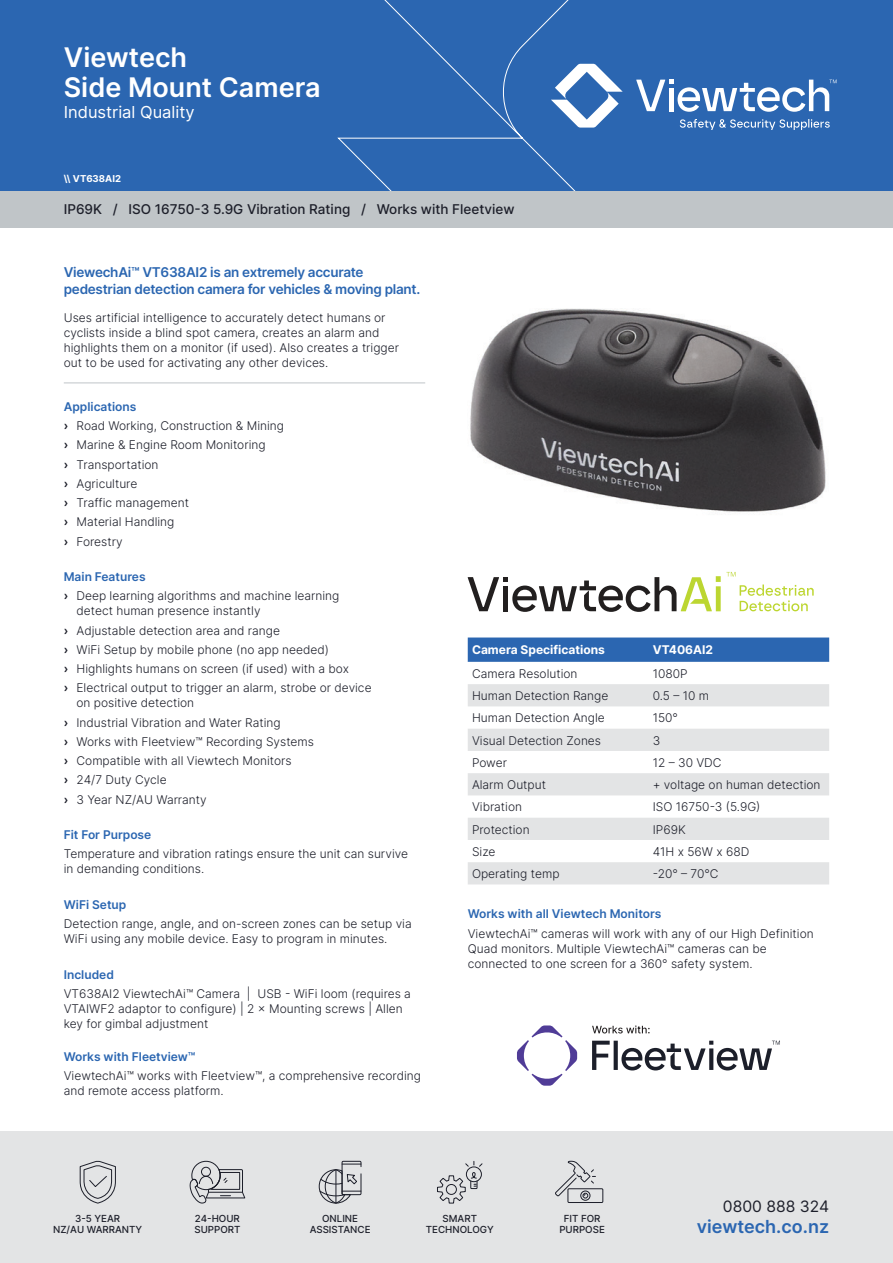
<style>
.page{position:relative;width:893px;height:1263px;background:#fff}
.page>*{position:absolute;margin:0;border:0;box-sizing:border-box;transform-origin:0 0}
.Product_Heading{font:600 27px/30px "Inter";color:#fff}
.t1{font:600 18px "Inter";color:#2b66b1}
.Product_Sub{font:16.5px "Inter";color:#fff}
.t2{font:15.75px "Inter";color:#1d1f2a}
.Intro{font:600 13.5px/17.2px "Inter";letter-spacing:-.02em;color:#2b66b1}
.Features_Bar{font:500 13.5px "Inter";color:#1d1f2a}
.Intro_Body{font:300 12px/15px "Inter";color:#1d1f2a}
.Features_Body{font:300 12px/15px "Inter";color:#1d1f2a}
.Features_Body-2{font:600 12px "Inter";color:#2b66b1}
.Features_Sub_Head{font:600 12px "Inter";color:#2b66b1}
.Table_Heading{font:700 12px "Inter";color:#fff}
.t3{font:500 9.75px/11.2px "Inter";color:#1d1f2a;text-align:center}
.Product_Code{font:700 9.45px "Inter";color:#fff}
.s1{font-weight:600}
</style>
<div class="page">
<div style="left:0;top:0;width:893px;height:191px;background:#2b66b1"></div>
<svg style="left:337px;top:0;width:500px;height:191px"></svg>
<svg style="left:551px;top:64px;width:72px;height:64px"></svg>
<svg style="left:636px;top:80px;width:201px;height:32px"></svg>
<svg style="left:680px;top:119px;width:150px;height:11px"></svg>
<div style="left:0;top:191px;width:893px;height:36px;background:#c0c5c8"></div>
<div style="left:0;top:1131px;width:893px;height:132px;background:#e3e4e5"></div>
<svg style="left:79px;top:1160px;width:37px;height:44px"></svg>
<svg style="left:190px;top:1160px;width:56px;height:44px"></svg>
<div style="left:342px;top:1161px;width:19px;height:34px;border:1px solid #1d1f2a"></div>
<svg style="left:318px;top:1164px;width:44px;height:40px"></svg>
<svg style="left:437px;top:1161px;width:46px;height:43px"></svg>
<svg style="left:555px;top:1160px;width:49px;height:43px"></svg>
<hr style="left:64px;top:383px;width:361px;height:1px;background:#c0c5c8">
<img style="left:470px;top:308px;width:356px;height:204px">
<svg style="left:468px;top:637px;width:361px;height:25px;background:#306ab3"></svg>
<svg style="left:468px;top:684px;width:361px;height:200px;fill:#e3e4e5"></svg>
<svg style="left:468px;top:572px;width:346px;height:40px"></svg>
<svg style="left:592px;top:1041px;width:188px;height:29px"></svg>
<svg style="left:592px;top:1025px;width:58px;height:8px"></svg>
<svg style="left:517px;top:1025px;width:60px;height:61px"></svg>
<p class="Product_Heading" style="left:64px;top:41px;width:258px">Viewtech<br>Side Mount Camera</p>
<p class="Product_Sub" style="left:64px;top:100px;width:132px">Industrial Quality</p>
<p class="Product_Code" style="left:64px;top:171px;width:59px">\\ VT638AI2</p>
<p class="Features_Bar" style="left:64px;top:200px;width:452px">IP69K / ISO 16750-3 5.9G Vibration Rating / Works with Fleetview</p>
<p class="Intro" style="left:64px;top:263px;width:358px">ViewechAi™ VT638AI2 is an extremely accurate pedestrian detection camera for vehicles &amp; moving plant.</p>
<p class="Intro_Body" style="left:64px;top:310px;width:337px">Uses artificial intelligence to accurately detect humans or cyclists inside a blind spot camera, creates an alarm and highlights them on a monitor (if used). Also creates a trigger out to be used for activating any other devices.</p>
<p class="Features_Sub_Head" style="left:64px;top:398px;width:74px">Applications</p>
<p class="Intro_Body" style="left:64px;top:418px;width:222px"><span class="s1">›</span> Road Working, Construction &amp; Mining</p>
<p class="Intro_Body" style="left:64px;top:437px;width:203px"><span class="s1">›</span> Marine &amp; Engine Room Monitoring</p>
<p class="Intro_Body" style="left:64px;top:456px;width:96px"><span class="s1">›</span> Transportation</p>
<p class="Intro_Body" style="left:64px;top:476px;width:75px"><span class="s1">›</span> Agriculture</p>
<p class="Intro_Body" style="left:64px;top:495px;width:127px"><span class="s1">›</span> Traffic management</p>
<p class="Intro_Body" style="left:64px;top:514px;width:112px"><span class="s1">›</span> Material Handling</p>
<p class="Intro_Body" style="left:64px;top:533px;width:60px"><span class="s1">›</span> Forestry</p>
<p class="Features_Body-2" style="left:64px;top:568px;width:83px">Main Features</p>
<p class="Intro_Body" style="left:77px;top:588px;width:264px;text-indent:-13px"><span class="s1">›</span> Deep learning algorithms and machine learning detect human presence instantly</p>
<p class="Intro_Body" style="left:64px;top:622px;width:218px"><span class="s1">›</span> Adjustable detection area and range</p>
<p class="Intro_Body" style="left:64px;top:642px;width:267px"><span class="s1">›</span> WiFi Setup by mobile phone (no app needed)</p>
<p class="Intro_Body" style="left:64px;top:661px;width:287px"><span class="s1">›</span> Highlights humans on screen (if used) with a box</p>
<p class="Intro_Body" style="left:77px;top:680px;width:297px;text-indent:-13px"><span class="s1">›</span> Electrical output to trigger an alarm, strobe or device on positive detection</p>
<p class="Intro_Body" style="left:64px;top:714px;width:218px"><span class="s1">›</span> Industrial Vibration and Water Rating</p>
<p class="Intro_Body" style="left:64px;top:734px;width:252px"><span class="s1">›</span> Works with Fleetview™ Recording Systems</p>
<p class="Intro_Body" style="left:64px;top:753px;width:229px"><span class="s1">›</span> Compatible with all Viewtech Monitors</p>
<p class="Intro_Body" style="left:64px;top:772px;width:104px"><span class="s1">›</span> 24/7 Duty Cycle</p>
<p class="Intro_Body" style="left:64px;top:791px;width:144px"><span class="s1">›</span> 3 Year NZ/AU Warranty</p>
<p class="Features_Body-2" style="left:64px;top:826px;width:89px">Fit For Purpose</p>
<p class="Features_Body" style="left:64px;top:846px;width:346px">Temperature and vibration ratings ensure the unit can survive in demanding conditions.</p>
<p class="Features_Body-2" style="left:64px;top:896px;width:64px">WiFi Setup</p>
<p class="Features_Body" style="left:64px;top:916px;width:349px">Detection range, angle, and on-screen zones can be setup via<br>WiFi using any mobile device. Easy to program in minutes.</p>
<p class="Features_Body-2" style="left:64px;top:966px;width:52px">Included</p>
<p class="Features_Body" style="left:64px;top:986px;width:349px">VT638AI2 ViewtechAi™ Camera | USB - WiFi loom (requires a<br>VTAIWF2 adaptor to configure) | 2 × Mounting screws | Allen key for gimbal adjustment</p>
<p class="Features_Body-2" style="left:64px;top:1048px;width:133px">Works with Fleetview™</p>
<p class="Features_Body" style="left:64px;top:1068px;width:359px">ViewtechAi™ works with Fleetview™, a comprehensive recording and remote access platform.</p>
<p class="Table_Heading" style="left:472px;top:641px;width:134px">Camera Specifications</p>
<p class="Table_Heading" style="left:653px;top:641px;width:62px">VT406AI2</p>
<p class="Intro_Body" style="left:472px;top:666px;width:107px">Camera Resolution</p>
<p class="Intro_Body" style="left:653px;top:666px;width:36px">1080P</p>
<p class="Intro_Body" style="left:472px;top:688px;width:138px">Human Detection Range</p>
<p class="Intro_Body" style="left:653px;top:688px;width:58px">0.5 – 10 m</p>
<p class="Intro_Body" style="left:472px;top:710px;width:134px">Human Detection Angle</p>
<p class="Intro_Body" style="left:653px;top:710px;width:27px">150°</p>
<p class="Intro_Body" style="left:472px;top:732px;width:131px">Visual Detection Zones</p>
<p class="Intro_Body" style="left:653px;top:732px;width:9px">3</p>
<p class="Intro_Body" style="left:472px;top:755px;width:37px">Power</p>
<p class="Intro_Body" style="left:653px;top:755px;width:70px">12 – 30 VDC</p>
<p class="Intro_Body" style="left:472px;top:777px;width:75px">Alarm Output</p>
<p class="Intro_Body" style="left:653px;top:777px;width:169px">+ voltage on human detection</p>
<p class="Intro_Body" style="left:472px;top:799px;width:52px">Vibration</p>
<p class="Intro_Body" style="left:653px;top:799px;width:109px">ISO 16750-3 (5.9G)</p>
<p class="Intro_Body" style="left:472px;top:821px;width:59px">Protection</p>
<p class="Intro_Body" style="left:653px;top:821px;width:34px">IP69K</p>
<p class="Intro_Body" style="left:472px;top:844px;width:25px">Size</p>
<p class="Intro_Body" style="left:653px;top:844px;width:98px">41H x 56W x 68D</p>
<p class="Intro_Body" style="left:472px;top:866px;width:89px">Operating temp</p>
<p class="Intro_Body" style="left:653px;top:866px;width:67px">-20° – 70°C</p>
<p class="Features_Sub_Head" style="left:468px;top:905px;width:195px">Works with all Viewtech Monitors</p>
<p class="Features_Body" style="left:468px;top:925px;width:347px">ViewtechAi™ cameras will work with any of our High Definition<br>Quad monitors. Multiple ViewtechAi™ cameras can be connected to one screen for a 360° safety system.</p>
<p class="t3" style="left:53px;top:1212px;width:91px">3-5 YEAR<br>NZ/AU WARRANTY</p>
<p class="t3" style="left:194px;top:1212px;width:48px;text-align:left">24-HOUR<br>SUPPORT</p>
<p class="t3" style="left:310px;top:1212px;width:62px">ONLINE<br>ASSISTANCE</p>
<p class="t3" style="left:426px;top:1212px;width:69px">SMART<br>TECHNOLOGY</p>
<p class="t3" style="left:559px;top:1212px;width:47px">FIT FOR<br>PURPOSE</p>
<h3 class="t2" style="left:723px;top:1195px;width:108px">0800 888 324</h3>
<h2 class="t1" style="left:697px;top:1213px;width:134px">viewtech.co.nz</h2>
</div>
